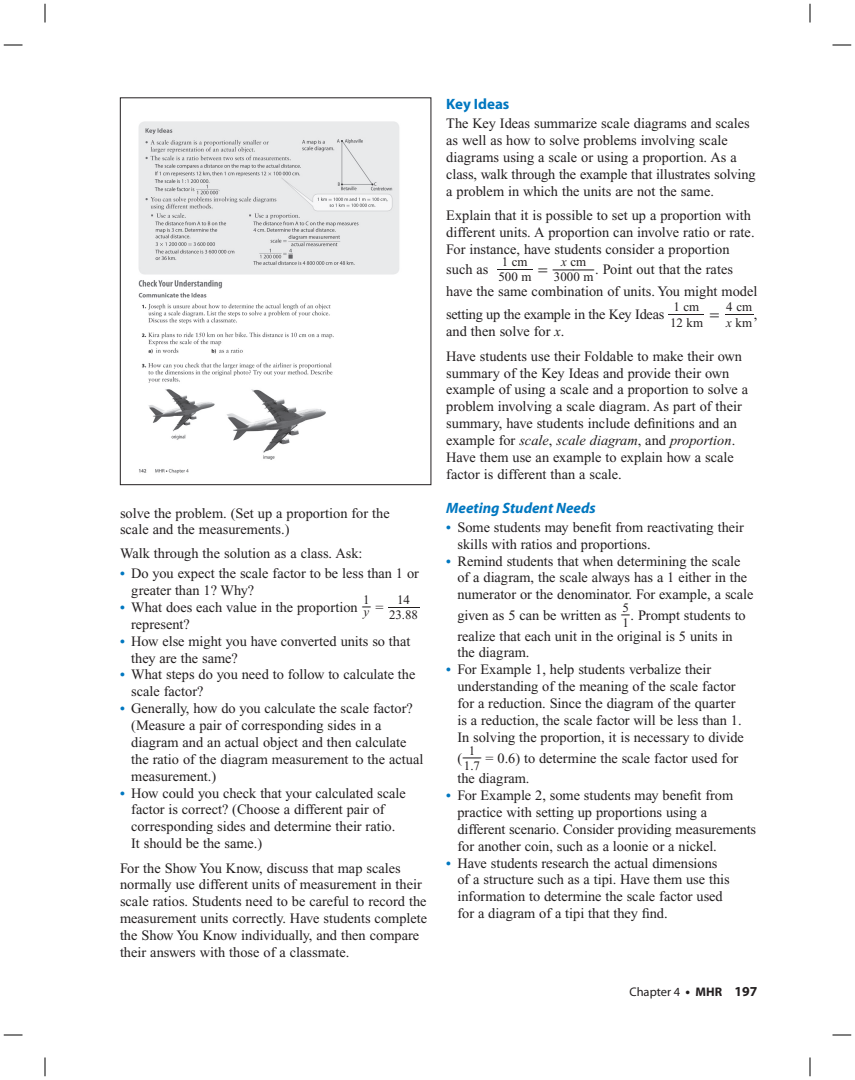
<style>
.page{position:relative;width:855px;height:1080px;background:#fff}
.page>*{position:absolute;margin:0;border:0;box-sizing:border-box;transform-origin:0 0}
.t1{font:19.38px "Times New Roman";color:#231f20;scale:2.11 1}
.t2{font:italic 700 15px "Myriad Pro";color:#0077c0}
.t3{font:700 15px "Myriad Pro";color:#0077c0}
.t4{font:14.38px/16.9px "Times New Roman";letter-spacing:-.005em;color:#231f20}
.t5{font:13px/14.9px "Times New Roman";color:#231f20;text-align:right}
.t6{font:12.5px "Myriad Pro";color:#231f20}
.s1{font-weight:700;font-size:13.75px;color:#0077c0}
.s2{font-style:italic}
.s3{font-size:14.38px}
.s4{font-size:19.38px}
.s5{font-family:"Uni Math";font-size:14.38px}
.s6{font-weight:700;font-size:13.75px}
.s7{font-weight:700}
</style>
<div class="page">
<img style="left:138px;top:121px;width:261px;height:353px">
<div style="left:120px;top:98px;width:311px;height:387px;border:1px solid #231f20"></div>
<svg style="left:4px;top:44px;width:18px;height:2px"></svg>
<svg style="left:832px;top:44px;width:19px;height:2px"></svg>
<svg style="left:4px;top:1034px;width:18px;height:2px"></svg>
<svg style="left:832px;top:1034px;width:19px;height:2px"></svg>
<svg style="left:44px;top:4px;width:2px;height:18px"></svg>
<svg style="left:44px;top:1058px;width:2px;height:18px"></svg>
<svg style="left:809px;top:4px;width:2px;height:18px"></svg>
<svg style="left:809px;top:1058px;width:2px;height:18px"></svg>
<p class="t4" style="left:120px;top:506px;width:271px">solve the problem. (Set up a proportion for the scale and the measurements.)</p>
<p class="t4" style="left:120px;top:546px;width:244px">Walk through the solution as a class. Ask:</p>
<p class="t4" style="left:131px;top:566px;width:289px;text-indent:-11px"><span class="s1">•</span> Do you expect the scale factor to be less than 1 or greater than 1? Why?</p>
<p class="t4" style="left:120px;top:600px;width:252px"><span class="s1">•</span> What does each value in the proportion <sup>_</sup><sup>1</sup></p>
<p class="t5" style="left:364px;top:593px;width:57px"><span class="s2">y</span> <span class="s3">=</span> <span class="s4">_</span>1 4<br>23.88</p>
<p class="t4" style="left:131px;top:617px;width:60px">represent?</p>
<p class="t4" style="left:131px;top:634px;width:281px;text-indent:-11px"><span class="s1">•</span> How else might you have converted units so that they are the same?</p>
<p class="t4" style="left:131px;top:668px;width:286px;text-indent:-11px"><span class="s1">•</span> What steps do you need to follow to calculate the scale factor?</p>
<p class="t4" style="left:131px;top:701px;width:294px;text-indent:-11px"><span class="s1">•</span> Generally, how do you calculate the scale factor? (Measure a pair of corresponding sides in a diagram and an actual object and then calculate the ratio of the diagram measurement to the actual measurement.)</p>
<p class="t4" style="left:131px;top:786px;width:276px;text-indent:-11px"><span class="s1">•</span> How could you check that your calculated scale factor is correct? (Choose a different pair of corresponding sides and determine their ratio.<br>It should be the same.)</p>
<p class="t4" style="left:120px;top:861px;width:309px">For the Show You Know, discuss that map scales normally use different units of measurement in their scale ratios. Students need to be careful to record the measurement units correctly. Have students complete the Show You Know individually, and then compare their answers with those of a classmate.</p>
<p class="t3" style="left:446px;top:98px;width:65px">Key Ideas</p>
<p class="t4" style="left:446px;top:116px;width:311px">The Key Ideas summarize scale diagrams and scales as well as how to solve problems involving scale diagrams using a scale or using a proportion. As a class, walk through the example that illustrates solving a problem in which the units are not the same.</p>
<p class="t4" style="left:446px;top:208px;width:310px">Explain that it is possible to set up a proportion with different units. A proportion can involve ratio or rate.<br>For instance, have students consider a proportion</p>
<p class="t4" style="left:446px;top:262px;width:87px">such as <sup>_</sup><sup>1</sup> <sup>cm</sup></p>
<p class="t5" style="left:498px;top:271px;width:35px">500 m</p>
<p class="t5" style="left:554px;top:256px;width:41px;text-align:center"><span class="s2">x</span> cm<br>3000 m</p>
<p class="t4" style="left:446px;top:260px;width:313px;line-height:22.5px;text-indent:149px">. Point out that the rates have the same combination of units. You might model setting up the example in the Key Ideas <sup>_</sup><sup>1</sup> <sup>cm</sup></p>
<h1 class="t1" style="left:537px;top:254px;width:28px"><sub>=</sub> __</h1>
<p class="t5" style="left:709px;top:301px;width:46px;line-height:15.2px"><span class="s5">=</span> <span class="s4">_</span>4 c m <span class="s2">x</span> km</p>
<p class="t5" style="left:670px;top:316px;width:35px">12 km</p>
<p class="t4" style="left:754px;top:307px;width:5px">,</p>
<p class="t4" style="left:446px;top:321px;width:297px;line-height:24.4px">and then solve for <span class="s2">x</span>.<br>Have students use their Foldable to make their own</p>
<p class="t4" style="left:446px;top:366px;width:304px">summary of the Key Ideas and provide their own example of using a scale and a proportion to solve a problem involving a scale diagram. As part of their summary, have students include definitions and an example for <span class="s2">scale</span>, <span class="s2">scale diagram</span>, and <span class="s2">proportion</span>.<br>Have them use an example to explain how a scale factor is different than a scale.</p>
<p class="t2" style="left:446px;top:502px;width:151px">Meeting Student Needs</p>
<p class="t4" style="left:458px;top:520px;width:288px;text-indent:-11px"><span class="s1">•</span> Some students may benefit from reactivating their skills with ratios and proportions.</p>
<p class="t4" style="left:458px;top:554px;width:298px;text-indent:-11px"><span class="s1">•</span> Remind students that when determining the scale of a diagram, the scale always has a 1 either in the numerator or the denominator. For example, a scale</p>
<p class="t4" style="left:458px;top:608px;width:290px">given as 5 can be written as <sup>_</sup><sup>5</sup>. Prompt students to</p>
<p class="t5" style="left:622px;top:616px;width:8px">1</p>
<p class="t4" style="left:458px;top:629px;width:277px">realize that each unit in the original is 5 units in the diagram.</p>
<p class="t4" style="left:458px;top:662px;width:288px;text-indent:-11px"><span class="s1">•</span> For Example 1, help students verbalize their understanding of the meaning of the scale factor for a reduction. Since the diagram of the quarter is a reduction, the scale factor will be less than 1.<br>In solving the proportion, it is necessary to divide</p>
<p class="t4" style="left:458px;top:751px;width:282px">( <sup>_</sup><sup>1</sup> = 0.6) to determine the scale factor used for</p>
<p class="t5" style="left:464px;top:759px;width:18px">1.7</p>
<p class="t4" style="left:458px;top:771px;width:74px">the diagram.</p>
<p class="t4" style="left:458px;top:788px;width:300px;text-indent:-11px"><span class="s1">•</span> For Example 2, some students may benefit from practice with setting up proportions using a different scenario. Consider providing measurements for another coin, such as a loonie or a nickel.</p>
<p class="t4" style="left:458px;top:856px;width:274px;text-indent:-11px"><span class="s1">•</span> Have students research the actual dimensions of a structure such as a tipi. Have them use this information to determine the scale factor used for a diagram of a tipi that they find.</p>
<p class="t6" style="left:629px;top:987px;width:130px">Chapter 4 <span class="s6">•</span> <span class="s7">MHR</span> <span class="s6">197</span></p>
</div>
